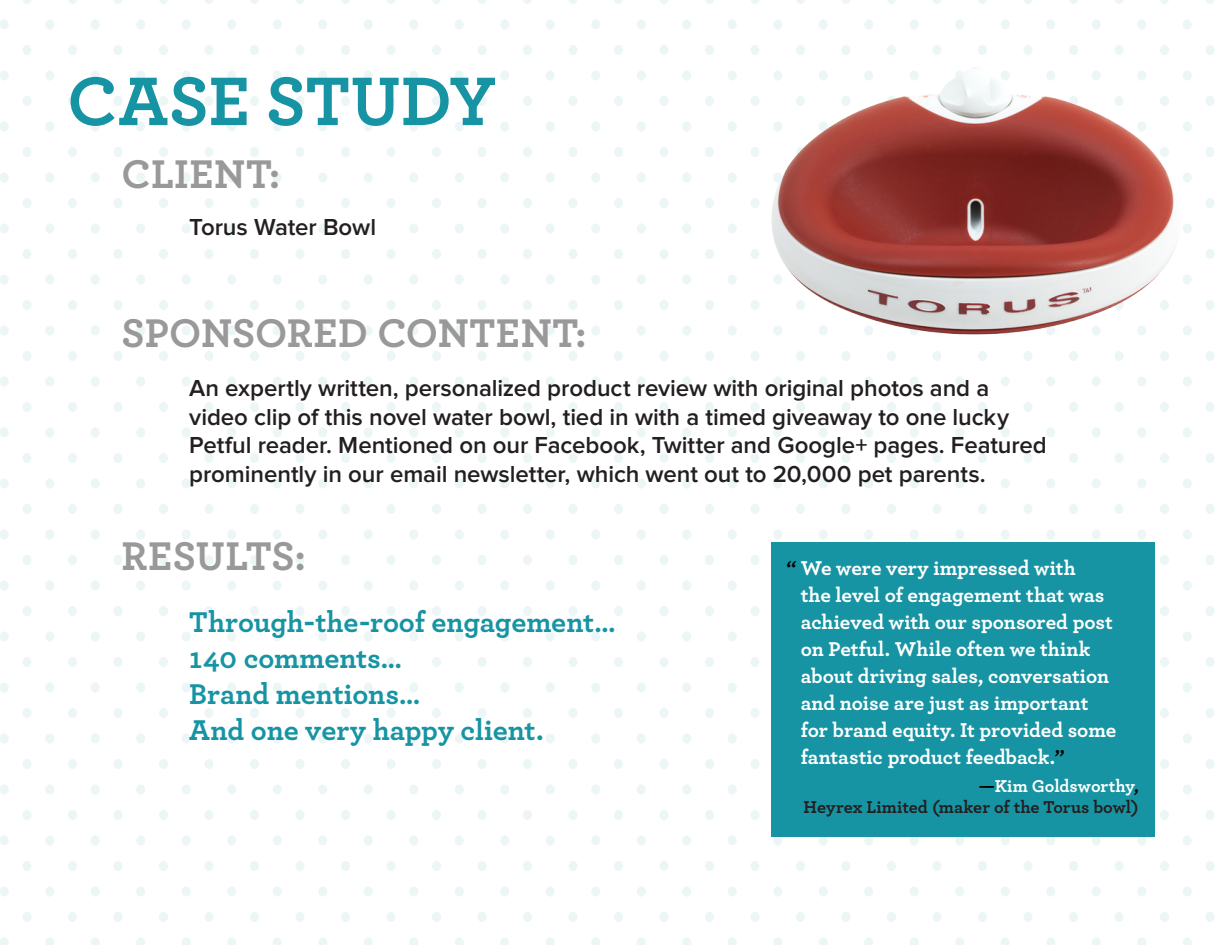
<style>
.page{position:relative;width:1215px;height:945px;background:#fff}
.page>*{position:absolute;margin:0;border:0;box-sizing:border-box;transform-origin:0 0}
.t1{font:700 72px "Archer";letter-spacing:.005em;color:#1794a3}
.t2{font:700 42px "Archer";letter-spacing:.005em;color:#999}
.t3{font:700 30px "Archer";letter-spacing:-.005em;color:#1794a3}
.t4{font:600 24px/28.8px "Proxima Nova";letter-spacing:-.005em;color:#231f20}
.t5{font:700 21px/27px "Archer";color:#fff}
.t6{font:700 18px/21px "Archer";color:#231f20;text-align:right}
.s1{color:#000}
.s2{color:#fff}
</style>
<div class="page">
<div style="left:772px;top:542px;width:383px;height:295px;background:#1794a3"></div>
<img style="left:771px;top:45px;width:421px;height:316px">
<p class="t1" style="left:67px;top:44px;width:430px">CASE STUDY</p>
<p class="t2" style="left:122px;top:141px;width:160px">CLIENT:</p>
<p class="t4" style="left:189px;top:213px;width:188px">Torus Water Bowl</p>
<p class="t2" style="left:122px;top:300px;width:467px">SPONSORED CONTENT:</p>
<p class="t4" style="left:189px;top:374px;width:859px">An expertly written, personalized product review with original photos and a video clip of this novel water bowl, tied in with a timed giveaway to one lucky Petful reader. Mentioned on our Facebook, Twitter and Google+ pages. Featured prominently in our email newsletter, which went out to 20,000 pet parents.</p>
<p class="t2" style="left:122px;top:523px;width:186px">RESULTS:</p>
<p class="t3" style="left:189px;top:598px;width:428px">Through-the-roof engagement…</p>
<p class="t3" style="left:189px;top:634px;width:214px">140 comments…</p>
<p class="t3" style="left:189px;top:670px;width:232px">Brand mentions…</p>
<p class="t3" style="left:189px;top:706px;width:356px">And one very happy client.</p>
<p class="t5" style="left:801px;top:553px;width:317px;text-indent:-14px"><span class="s1">“</span> We were very impressed with<br>the level of engagement that was achieved with our sponsored post on Petful. While often we think about driving sales, conversation and noise are just as important for brand equity. It provided some fantastic product feedback.<span class="s1">”</span></p>
<p class="t6" style="left:803px;top:775px;width:337px"><span class="s1">—</span><span class="s2">Kim Goldsworthy</span><span class="s1">,<br></span>Heyrex Limited (maker of the Torus bowl)</p>
</div>
